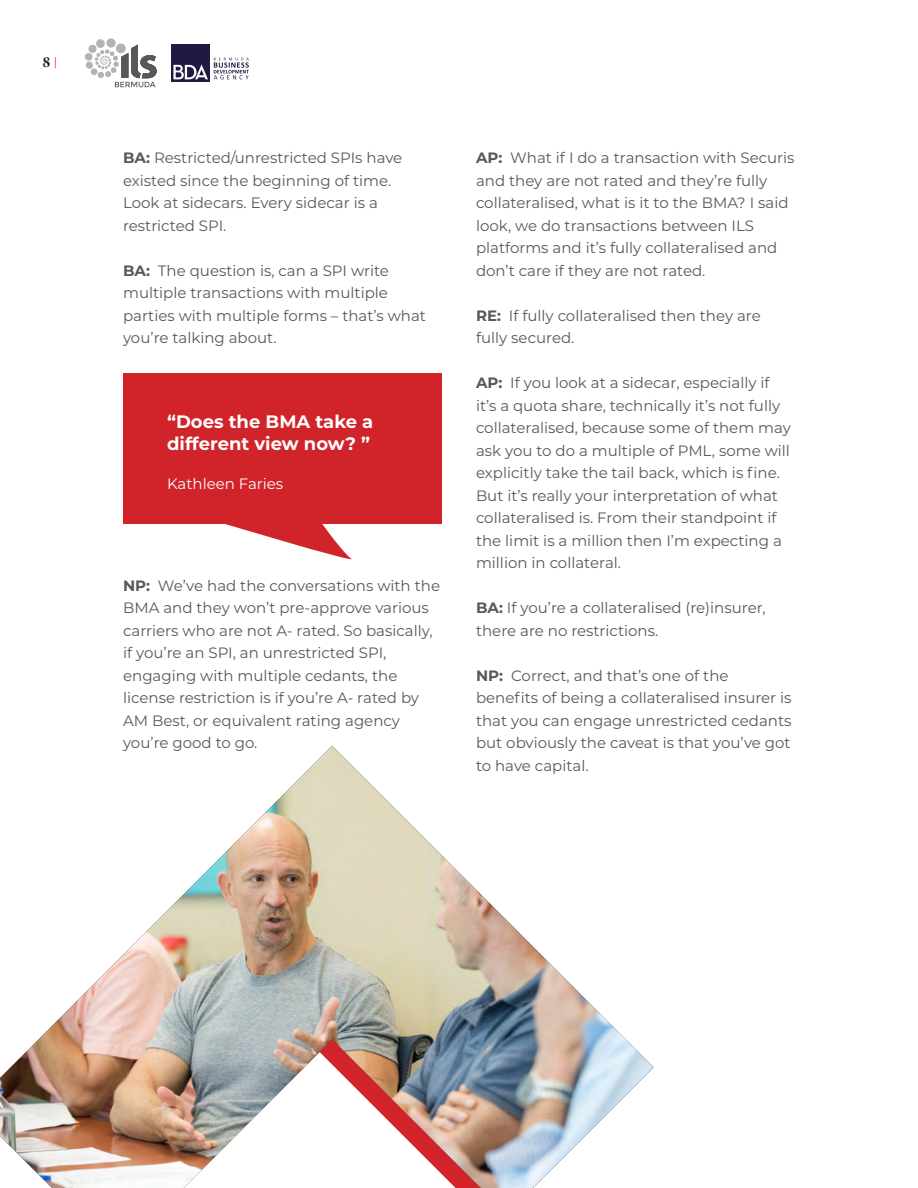
<style>
.page{position:relative;width:918px;height:1188px;background:#fff}
.page>*{position:absolute;margin:0;border:0;box-sizing:border-box;transform-origin:0 0}
.t1{font:700 18px/21.6px "Montserrat";color:#fff}
.t2{font:15px/22.5px "Montserrat";color:#57585a}
.t3{font:15px "Montserrat";color:#fff}
.t4{font:700 15px "Mermaid";color:#231f20}
.s1{font-family:"Montserrat";font-weight:400;font-size:12px;color:#fb333e}
.s2{font-weight:700}
</style>
<div class="page">
<svg style="left:85px;top:38px;width:72px;height:49px"></svg>
<div style="left:171px;top:44px;width:39px;height:38px;background:#1e1a43"></div>
<svg style="left:173px;top:65px;width:35px;height:14px"></svg>
<svg style="left:214px;top:58px;width:35px;height:21px"></svg>
<div style="left:123px;top:373px;width:319px;height:150px;background:#d1232a"></div>
<svg style="left:197px;top:523px;width:164px;height:37px"></svg>
<img style="left:0;top:746px;width:654px;height:442px">
<p class="t4" style="left:43px;top:54px;width:16px">8 <span class="s1">|</span></p>
<p class="t2" style="left:123px;top:146px;width:281px"><span class="s2">BA:</span> Restricted/unrestricted SPIs have</p>
<p class="t2" style="left:123px;top:169px;width:270px">existed since the beginning of time.</p>
<p class="t2" style="left:123px;top:191px;width:256px">Look at sidecars. Every sidecar is a</p>
<p class="t2" style="left:123px;top:214px;width:105px">restricted SPI.</p>
<p class="t2" style="left:123px;top:259px;width:267px"><span class="s2">BA:</span> The question is, can a SPI write</p>
<p class="t2" style="left:123px;top:281px;width:304px">multiple transactions with multiple parties with multiple forms – that’s what you’re talking about.</p>
<p class="t1" style="left:167px;top:410px;width:208px">“Does the BMA take a different view now? ”</p>
<p class="t3" style="left:167px;top:473px;width:118px">Kathleen Faries</p>
<p class="t2" style="left:123px;top:574px;width:318px"><span class="s2">NP:</span> We’ve had the conversations with the BMA and they won’t pre-approve various carriers who are not A- rated. So basically, if you’re an SPI, an unrestricted SPI,</p>
<p class="t2" style="left:123px;top:664px;width:276px">engaging with multiple cedants, the</p>
<p class="t2" style="left:123px;top:686px;width:298px">license restriction is if you’re A- rated by<br>AM Best, or equivalent rating agency you’re good to go.</p>
<p class="t2" style="left:476px;top:146px;width:320px"><span class="s2">AP:</span> What if I do a transaction with Securis and they are not rated and they’re fully collateralised, what is it to the BMA? I said look, we do transactions between ILS</p>
<p class="t2" style="left:476px;top:236px;width:303px">platforms and it’s fully collateralised and don’t care if they are not rated.</p>
<p class="t2" style="left:476px;top:304px;width:286px"><span class="s2">RE:</span> If fully collateralised then they are fully secured.</p>
<p class="t2" style="left:476px;top:371px;width:316px"><span class="s2">AP:</span> If you look at a sidecar, especially if it’s a quota share, technically it’s not fully collateralised, because some of them may ask you to do a multiple of PML, some will explicitly take the tail back, which is fine.<br>But it’s really your interpretation of what collateralised is. From their standpoint if the limit is a million then I’m expecting a million in collateral.</p>
<p class="t2" style="left:476px;top:596px;width:291px"><span class="s2">BA:</span> If you’re a collateralised (re)insurer, there are no restrictions.</p>
<p class="t2" style="left:476px;top:664px;width:254px"><span class="s2">NP:</span> Correct, and that’s one of the</p>
<p class="t2" style="left:476px;top:686px;width:317px;text-align:justify">benefits of being a collateralised insurer is that you can engage unrestricted cedants but obviously the caveat is that you’ve got to have capital.</p>
</div>
